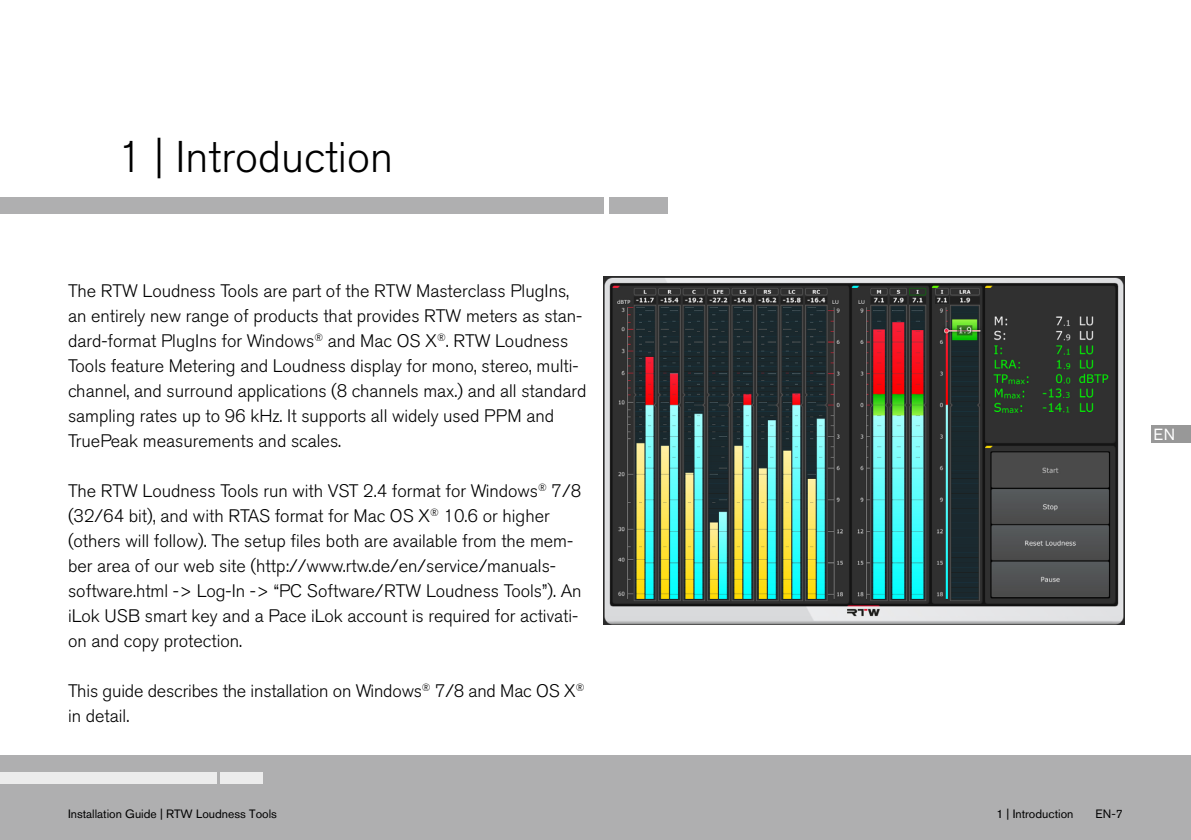
<style>
.page{position:relative;width:1191px;height:840px;background:#fff}
.page>*{position:absolute;margin:0;border:0;box-sizing:border-box;transform-origin:0 0}
.t1{font:300 44px "Akzidenz Grotesk BE";color:#000}
.t2{font:300 18px/25px "Akzidenz Grotesk BE";color:#000}
.t3{font:16px "Akzidenz Grotesk BE";color:#fff}
.t4{font:12px "Akzidenz Grotesk BE";color:#000}
</style>
<div class="page">
<div style="left:0;top:754px;width:1190px;height:85px;background:#afafb0"></div>
<div style="left:221px;top:772px;width:42px;height:11px;background:#ececec"></div>
<div style="left:0;top:772px;width:217px;height:11px;background:#ececec"></div>
<div style="left:1151px;top:425px;width:39px;height:17px;background:#989898"></div>
<div style="left:609px;top:197px;width:59px;height:16px;background:#afafb0"></div>
<div style="left:0;top:197px;width:603px;height:16px;background:#afafb0"></div>
<img style="left:604px;top:277px;width:520px;height:347px">
<h1 class="t1" style="left:117px;top:140px;width:277px">1 | Introduction</h1>
<p class="t2" style="left:68px;top:280px;width:520px">The RTW Loudness Tools are part of the RTW Masterclass PlugIns, an entirely new range of products that provides RTW meters as stan&shy;dard-format PlugIns for Windows<sup>®</sup> and Mac OS X<sup>®</sup>. RTW Loudness Tools feature Metering and Loudness display for mono, stereo, multi&shy;channel, and surround applications (8 channels max.) and all standard sampling rates up to 96 kHz. It supports all widely used PPM and TruePeak measurements and scales.</p>
<p class="t2" style="left:68px;top:480px;width:515px">The RTW Loudness Tools run with VST 2.4 format for Windows<sup>®</sup> 7/8 (32/64 bit), and with RTAS format for Mac OS X<sup>®</sup> 10.6 or higher (others will follow). The setup files both are available from the mem&shy;ber area of our web site (http://www.rtw.de/en/service/manuals&shy;software.html -&gt; Log-In -&gt; “PC Software/RTW Loudness Tools”). An iLok USB smart key and a Pace iLok account is required for activati&shy;on and copy protection.</p>
<p class="t2" style="left:68px;top:680px;width:518px">This guide describes the installation on Windows<sup>®</sup> 7/8 and Mac OS X<sup>® </sup>in detail.</p>
<p class="t3" style="left:1153px;top:428px;width:23px">EN</p>
<p class="t4" style="left:68px;top:808px;width:210px">Installation Guide | RTW Loudness Tools</p>
<p class="t4" style="left:996px;top:808px;width:79px">1 | Introduction</p>
<p class="t4" style="left:1095px;top:808px;width:29px">EN-7</p>
</div>
